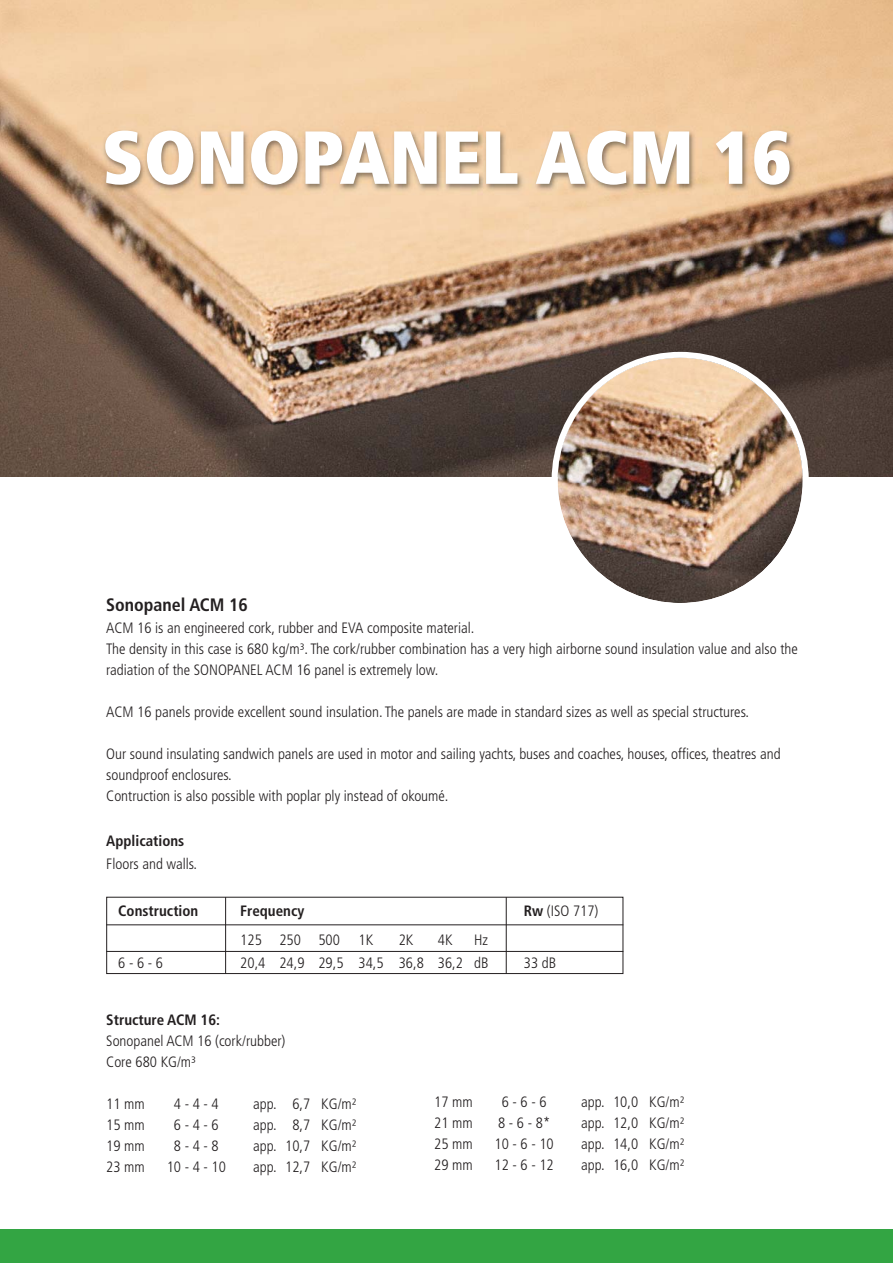
<style>
.page{position:relative;width:893px;height:1263px;background:#fff}
.page>*{position:absolute;margin:0;border:0;box-sizing:border-box;transform-origin:0 0}
.t1{font:900 condensed 75px "Frutiger";color:#fff}
.t2{font:700 condensed 18px "Frutiger";color:#231f20}
.t3{font:300 condensed 15px/21px "Frutiger";color:#231f20}
.t4{font:700 condensed 15px "Frutiger";color:#231f20}
.s1{font-weight:700}
</style>
<div class="page">
<img style="left:0;top:0;width:893px;height:476px">
<img style="left:552px;top:352px;width:257px;height:251px">
<div style="left:0;top:1229px;width:893px;height:34px;background:#33a543"></div>
<img style="left:92px;top:115px;width:756px;height:145px">
<div style="left:106px;top:897px;width:517px;height:77px;border:1px solid #231f20"></div>
<hr style="left:106px;top:924px;width:517px;height:1px;background:#231f20">
<hr style="left:106px;top:951px;width:517px;height:1px;background:#231f20">
<hr style="left:225px;top:897px;width:1px;height:77px;background:#231f20">
<hr style="left:506px;top:897px;width:1px;height:77px;background:#231f20">
<h1 class="t1" style="left:102px;top:121px;width:691px">SONOPANEL ACM 16</h1>
<p class="t2" style="left:106px;top:595px;width:143px">Sonopanel ACM 16</p>
<p class="t3" style="left:106px;top:619px;width:693px">ACM 16 is an engineered cork, rubber and EVA composite material.<br>The density in this case is 680 kg/m³. The cork/rubber combination has a very high airborne sound insulation value and also the radiation of the SONOPANEL ACM 16 panel is extremely low.</p>
<p class="t3" style="left:106px;top:703px;width:644px">ACM 16 panels provide excellent sound insulation. The panels are made in standard sizes as well as special structures.</p>
<p class="t3" style="left:106px;top:745px;width:676px">Our sound insulating sandwich panels are used in motor and sailing yachts, buses and coaches, houses, offices, theatres and soundproof enclosures.<br>Contruction is also possible with poplar ply instead of okoumé.</p>
<p class="t4" style="left:106px;top:833px;width:80px">Applications</p>
<p class="t3" style="left:106px;top:854px;width:92px">Floors and walls.</p>
<p class="t4" style="left:118px;top:903px;width:82px">Construction</p>
<p class="t4" style="left:240px;top:903px;width:66px">Frequency</p>
<p class="t3" style="left:524px;top:901px;width:76px"><span class="s1">Rw</span> (ISO 717)</p>
<p class="t3" style="left:118px;top:953px;width:46px">6 - 6 - 6</p>
<p class="t3" style="left:240px;top:931px;width:134px">125 250 500 1K</p>
<p class="t3" style="left:399px;top:931px;width:16px">2K</p>
<p class="t3" style="left:438px;top:931px;width:16px">4K</p>
<p class="t3" style="left:240px;top:930px;width:250px;line-height:22.5px;text-align:right">Hz<br>20,4 24,9 29,5 34,5 36,8 36,2 dB</p>
<p class="t3" style="left:524px;top:953px;width:34px">33 dB</p>
<p class="t4" style="left:106px;top:1012px;width:115px">Structure ACM 16:</p>
<p class="t3" style="left:106px;top:1031px;width:181px">Sonopanel ACM 16 (cork/rubber)<br>Core 680 KG/m³</p>
<p class="t3" style="left:106px;top:1094px;width:40px">11 mm</p>
<p class="t3" style="left:174px;top:1094px;width:46px">4 - 4 - 4</p>
<p class="t3" style="left:253px;top:1094px;width:105px">app. 6,7 KG/m²</p>
<p class="t3" style="left:106px;top:1115px;width:40px">15 mm</p>
<p class="t3" style="left:174px;top:1115px;width:46px">6 - 4 - 6</p>
<p class="t3" style="left:253px;top:1115px;width:105px">app. 8,7 KG/m²</p>
<p class="t3" style="left:106px;top:1136px;width:40px">19 mm</p>
<p class="t3" style="left:174px;top:1136px;width:46px">8 - 4 - 8</p>
<p class="t3" style="left:253px;top:1136px;width:105px">app. 10,7 KG/m²</p>
<p class="t3" style="left:106px;top:1157px;width:40px">23 mm</p>
<p class="t3" style="left:167px;top:1157px;width:61px">10 - 4 - 10</p>
<p class="t3" style="left:253px;top:1157px;width:105px">app. 12,7 KG/m²</p>
<p class="t3" style="left:434px;top:1093px;width:40px">17 mm</p>
<p class="t3" style="left:502px;top:1093px;width:46px">6 - 6 - 6</p>
<p class="t3" style="left:581px;top:1093px;width:105px">app. 10,0 KG/m²</p>
<p class="t3" style="left:434px;top:1114px;width:40px">21 mm</p>
<p class="t3" style="left:498px;top:1114px;width:54px">8 - 6 - 8*</p>
<p class="t3" style="left:581px;top:1114px;width:105px">app. 12,0 KG/m²</p>
<p class="t3" style="left:434px;top:1135px;width:40px">25 mm</p>
<p class="t3" style="left:494px;top:1135px;width:61px">10 - 6 - 10</p>
<p class="t3" style="left:581px;top:1135px;width:105px">app. 14,0 KG/m²</p>
<p class="t3" style="left:434px;top:1156px;width:40px">29 mm</p>
<p class="t3" style="left:494px;top:1156px;width:61px">12 - 6 - 12</p>
<p class="t3" style="left:581px;top:1156px;width:105px">app. 16,0 KG/m²</p>
</div>
